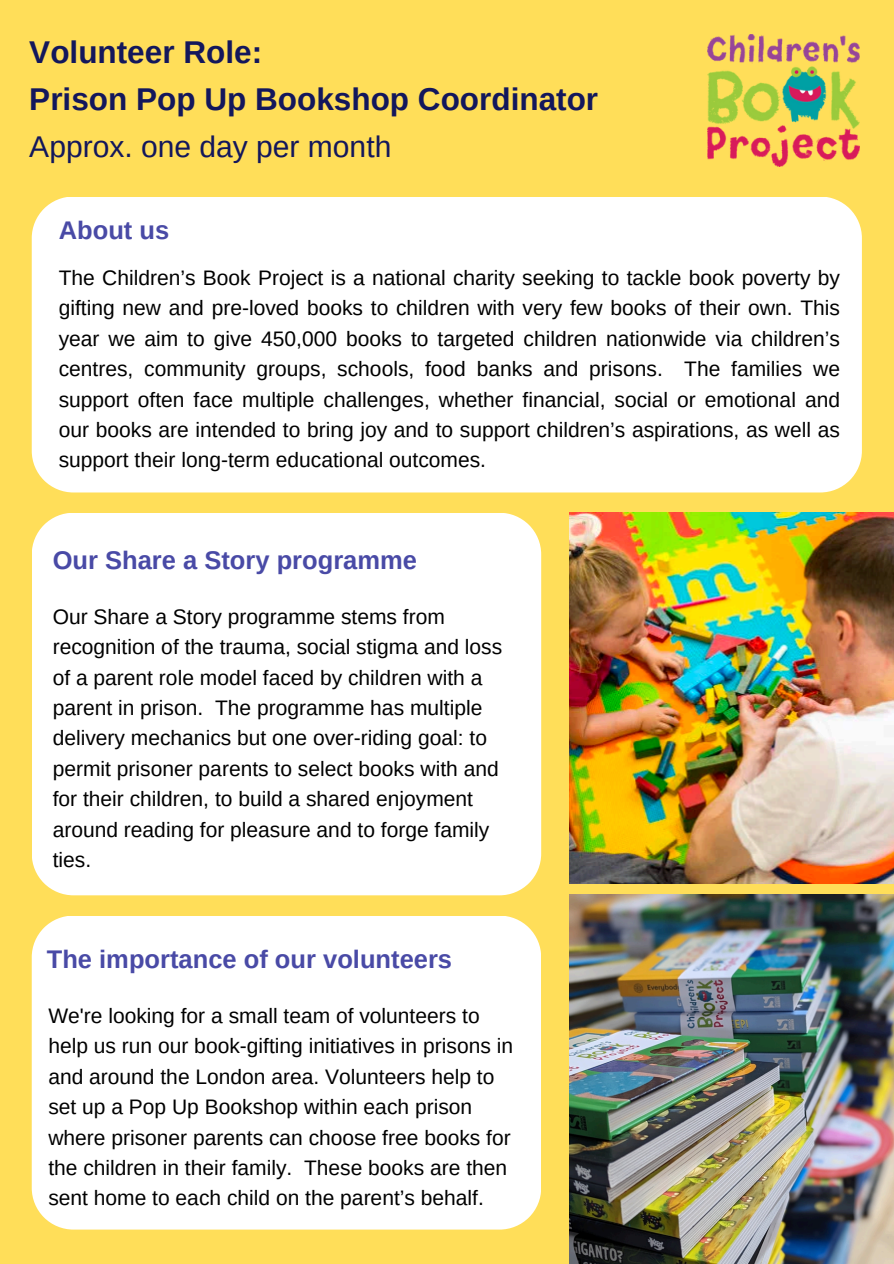
<style>
.page{position:relative;width:894px;height:1264px;background:#fff}
.page>*{position:absolute;margin:0;border:0;box-sizing:border-box;transform-origin:0 0}
.t1{font:700 31.5px/47.2px "Arimo";color:#13175c}
.t2{font:30px "Arimo";color:#13175c}
.t3{font:700 25.5px "Arimo";color:#494aa6}
.t4{font:21px/30.3px "Arimo";color:#000}
</style>
<div class="page">
<div style="left:0;top:0;width:893px;height:1263px;background:#ffde59"></div>
<img style="left:569px;top:894px;width:324px;height:369px">
<img style="left:569px;top:513px;width:324px;height:370px">
<img style="left:707px;top:35px;width:152px;height:131px">
<div style="left:32px;top:197px;width:829px;height:295px;background:#fff"></div>
<div style="left:32px;top:916px;width:508px;height:313px;background:#fff"></div>
<div style="left:32px;top:513px;width:509px;height:382px;background:#fff"></div>
<p class="t1" style="left:29px;top:29px;width:570px">Volunteer Role:<br>Prison Pop Up Bookshop Coordinator</p>
<p class="t2" style="left:29px;top:129px;width:363px">Approx. one day per month</p>
<h2 class="t3" style="left:59px;top:216px;width:112px">About us</h2>
<p class="t4" style="left:59px;top:263px;width:782px;text-align:justify">The Children’s Book Project is a national charity seeking to tackle book poverty by gifting new and pre-loved books to children with very few books of their own. This year we aim to give 450,000 books to targeted children nationwide via children’s centres, community groups, schools, food banks and prisons. The families we support often face multiple challenges, whether financial, social or emotional and our books are intended to bring joy and to support children’s aspirations, as well as support their long-term educational outcomes.</p>
<p class="t3" style="left:53px;top:545px;width:366px">Our Share a Story programme</p>
<h2 class="t4" style="left:53px;top:601px;width:451px">Our Share a Story programme stems from recognition of the trauma, social stigma and loss of a parent role model faced by children with a parent in prison. The programme has multiple delivery mechanics but one over-riding goal: to permit prisoner parents to select books with and for their children, to build a shared enjoyment around reading for pleasure and to forge family ties.</h2>
<h2 class="t3" style="left:47px;top:945px;width:407px">The importance of our volunteers</h2>
<p class="t4" style="left:48px;top:1000px;width:466px">We're looking for a small team of volunteers to help us run our book-gifting initiatives in prisons in and around the London area. Volunteers help to set up a Pop Up Bookshop within each prison where prisoner parents can choose free books for the children in their family. These books are then sent home to each child on the parent’s behalf.</p>
</div>
